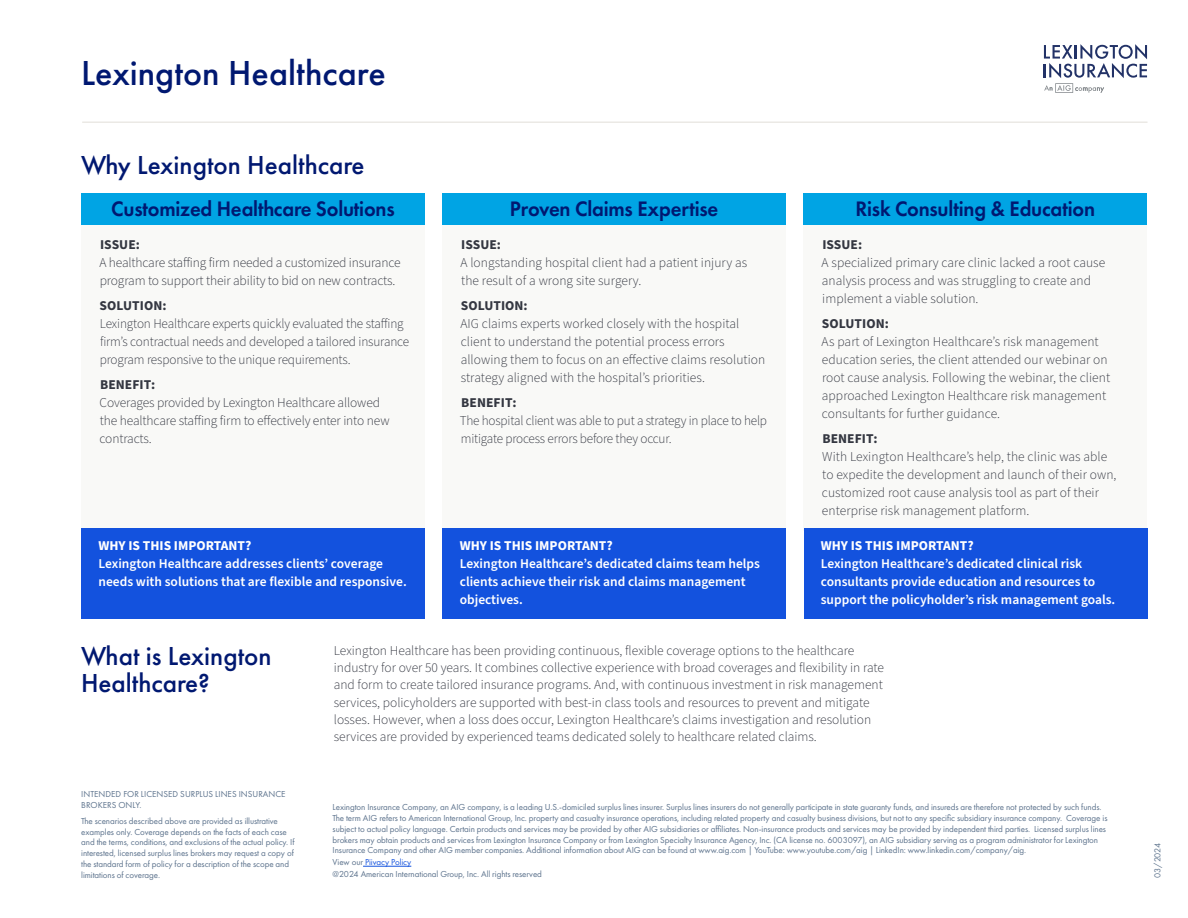
<style>
.page{position:relative;width:1188px;height:918px;background:#fff}
.page>*{position:absolute;margin:0;border:0;box-sizing:border-box;transform-origin:0 0}
.Main_Heading{font:500 36px "Futura PT";color:#001871}
.Sub_Head_1{font:500 27px/27px "Futura PT";color:#001871}
.Sub-head_2{font:600 21.75px "Futura PT";letter-spacing:-.01em;color:#001871;scale:.95 1}
.Body_Copy_grey-box{font:300 13.5px/18px "Source Sans Pro";letter-spacing:.005em;color:#343741}
.Body_Copy{font:300 13.5px/17.2px "Source Sans Pro";color:#343741}
.SmallBlueBox{font:600 13.5px/18px "Source Sans Pro";color:#fff}
.Body_Copy_grey-box-2{font:300 13.5px/18px "Source Sans Pro";letter-spacing:-.015em;color:#343741}
.Disclaimer{font:9px/10.8px "Futura PT";letter-spacing:-.01em;color:#5d738d}
.Disclaimer-2{font:9px "Futura PT";letter-spacing:-.01em;color:#1352de}
.s1{font-weight:700}
.s2{color:#5d738d}
</style>
<div class="page">
<div style="left:81px;top:223px;width:344px;height:308px;background:#f9f9f7"></div>
<div style="left:442px;top:223px;width:344px;height:308px;background:#f9f9f7"></div>
<div style="left:803px;top:223px;width:344px;height:308px;background:#f9f9f7"></div>
<hr style="left:82px;top:122px;width:1066px;height:1px;background:#ebe9e5">
<div style="left:81px;top:193px;width:344px;height:31px;background:#00a4e4"></div>
<div style="left:442px;top:193px;width:344px;height:31px;background:#00a4e4"></div>
<div style="left:803px;top:193px;width:344px;height:31px;background:#00a4e4"></div>
<div style="left:81px;top:528px;width:344px;height:91px;background:#1352de"></div>
<div style="left:442px;top:528px;width:344px;height:91px;background:#1352de"></div>
<div style="left:804px;top:528px;width:344px;height:91px;background:#1352de"></div>
<hr style="left:363px;top:866px;width:48px;height:1px;background:#1352de">
<svg style="left:1044px;top:44px;width:103px;height:49px"></svg>
<h1 class="Main_Heading" style="left:81px;top:52px;width:306px">Lexington Healthcare</h1>
<h2 class="Sub_Head_1" style="left:81px;top:151px;width:285px">Why Lexington Healthcare</h2>
<h3 class="Sub-head_2" style="left:111px;top:195px;width:300px">Customized Healthcare Solutions</h3>
<h3 class="Sub-head_2" style="left:510px;top:195px;width:221px">Proven Claims Expertise</h3>
<h3 class="Sub-head_2" style="left:856px;top:195px;width:254px">Risk Consulting &amp; Education</h3>
<p class="Body_Copy_grey-box" style="left:99px;top:236px;width:303px"><span class="s1">ISSUE:<br></span>A healthcare staffing firm needed a customized insurance program to support their ability to bid on new contracts.</p>
<p class="Body_Copy_grey-box" style="left:100px;top:297px;width:311px"><span class="s1">SOLUTION:<br></span>Lexington Healthcare experts quickly evaluated the staffing firm’s contractual needs and developed a tailored insurance program responsive to the unique requirements.</p>
<p class="Body_Copy_grey-box" style="left:100px;top:375px;width:292px"><span class="s1">BENEFIT:<br></span>Coverages provided by Lexington Healthcare allowed the healthcare staffing firm to effectively enter into new contracts.</p>
<p class="Body_Copy_grey-box" style="left:461px;top:236px;width:288px"><span class="s1">ISSUE:<br></span>A longstanding hospital client had a patient injury as the result of a wrong site surgery.</p>
<p class="Body_Copy_grey-box" style="left:461px;top:297px;width:306px"><span class="s1">SOLUTION:<br></span>AIG claims experts worked closely with the hospital client to understand the potential process errors allowing them to focus on an effective claims resolution strategy aligned with the hospital’s priorities.</p>
<p class="Body_Copy_grey-box-2" style="left:460px;top:393px;width:309px"><span class="s1">BENEFIT:<br></span>The hospital client was able to put a strategy in place to help mitigate process errors before they occur.</p>
<p class="Body_Copy_grey-box" style="left:822px;top:236px;width:285px"><span class="s1">ISSUE:<br></span>A specialized primary care clinic lacked a root cause analysis process and was struggling to create and implement a viable solution.</p>
<p class="Body_Copy_grey-box" style="left:822px;top:315px;width:290px"><span class="s1">SOLUTION:<br></span>As part of Lexington Healthcare’s risk management education series, the client attended our webinar on root cause analysis. Following the webinar, the client approached Lexington Healthcare risk management consultants for further guidance.</p>
<p class="Body_Copy_grey-box" style="left:822px;top:429px;width:296px"><span class="s1">BENEFIT:<br></span>With Lexington Healthcare’s help, the clinic was able to expedite the development and launch of their own, customized root cause analysis tool as part of their enterprise risk management platform.</p>
<p class="SmallBlueBox" style="left:99px;top:537px;width:310px"><span class="s1">WHY IS THIS IMPORTANT?<br></span>Lexington Healthcare addresses clients’ coverage needs with solutions that are flexible and responsive.</p>
<p class="SmallBlueBox" style="left:460px;top:537px;width:302px"><span class="s1">WHY IS THIS IMPORTANT?<br></span>Lexington Healthcare’s dedicated claims team helps clients achieve their risk and claims management objectives.</p>
<p class="SmallBlueBox" style="left:821px;top:537px;width:296px"><span class="s1">WHY IS THIS IMPORTANT?<br></span>Lexington Healthcare’s dedicated clinical risk consultants provide education and resources to support the policyholder’s risk management goals.</p>
<h2 class="Sub_Head_1" style="left:81px;top:643px;width:192px">What is Lexington<br>Healthcare?</h2>
<p class="Disclaimer" style="left:81px;top:788px;width:206px">INTENDED FOR LICENSED SURPLUS LINES INSURANCE<br>BROKERS ONLY.</p>
<p class="Disclaimer" style="left:81px;top:815px;width:215px">The scenarios described above are provided as illustrative examples only. Coverage depends on the facts of each case and the terms, conditions, and exclusions of the actual policy. If interested, licensed surplus lines brokers may request a copy of the standard form of policy for a description of the scope and limitations of coverage.</p>
<p class="Body_Copy" style="left:334px;top:642px;width:552px">Lexington Healthcare has been providing continuous, flexible coverage options to the healthcare industry for over 50 years. It combines collective experience with broad coverages and flexibility in rate and form to create tailored insurance programs. And, with continuous investment in risk management services, policyholders are supported with best-in class tools and resources to prevent and mitigate losses. However, when a loss does occur, Lexington Healthcare’s claims investigation and resolution services are provided by experienced teams dedicated solely to healthcare related claims.</p>
<p class="Disclaimer" style="left:333px;top:802px;width:776px">Lexington Insurance Company, an AIG company, is a leading U.S.-domiciled surplus lines insurer. Surplus lines insurers do not generally participate in state guaranty funds, and insureds are therefore not protected by such funds.<br>The term AIG refers to American International Group, Inc. property and casualty insurance operations, including related property and casualty business divisions, but not to any specific subsidiary insurance company. Coverage is subject to actual policy language. Certain products and services may be provided by other AIG subsidiaries or affiliates. Non-insurance products and services may be provided by independent third parties. Licensed surplus lines brokers may obtain products and services from Lexington Insurance Company or from Lexington Specialty Insurance Agency, Inc. (CA license no. 6003097), an AIG subsidiary serving as a program administrator for Lexington Insurance Company and other AIG member companies. Additional information about AIG can be found at www.aig.com | YouTube: www.youtube.com/aig | LinkedIn: www.linkedin.com/company/aig.</p>
<p class="Disclaimer-2" style="left:333px;top:857px;width:80px"><span class="s2">View our</span> Piivacy Policy</p>
<p class="Disclaimer" style="left:333px;top:869px;width:211px">@2024 American International Group, Inc. All rights reserved</p>
<p class="Disclaimer" style="left:1152px;top:878px;width:36px;rotate:-90deg">03/2024</p>
</div>
